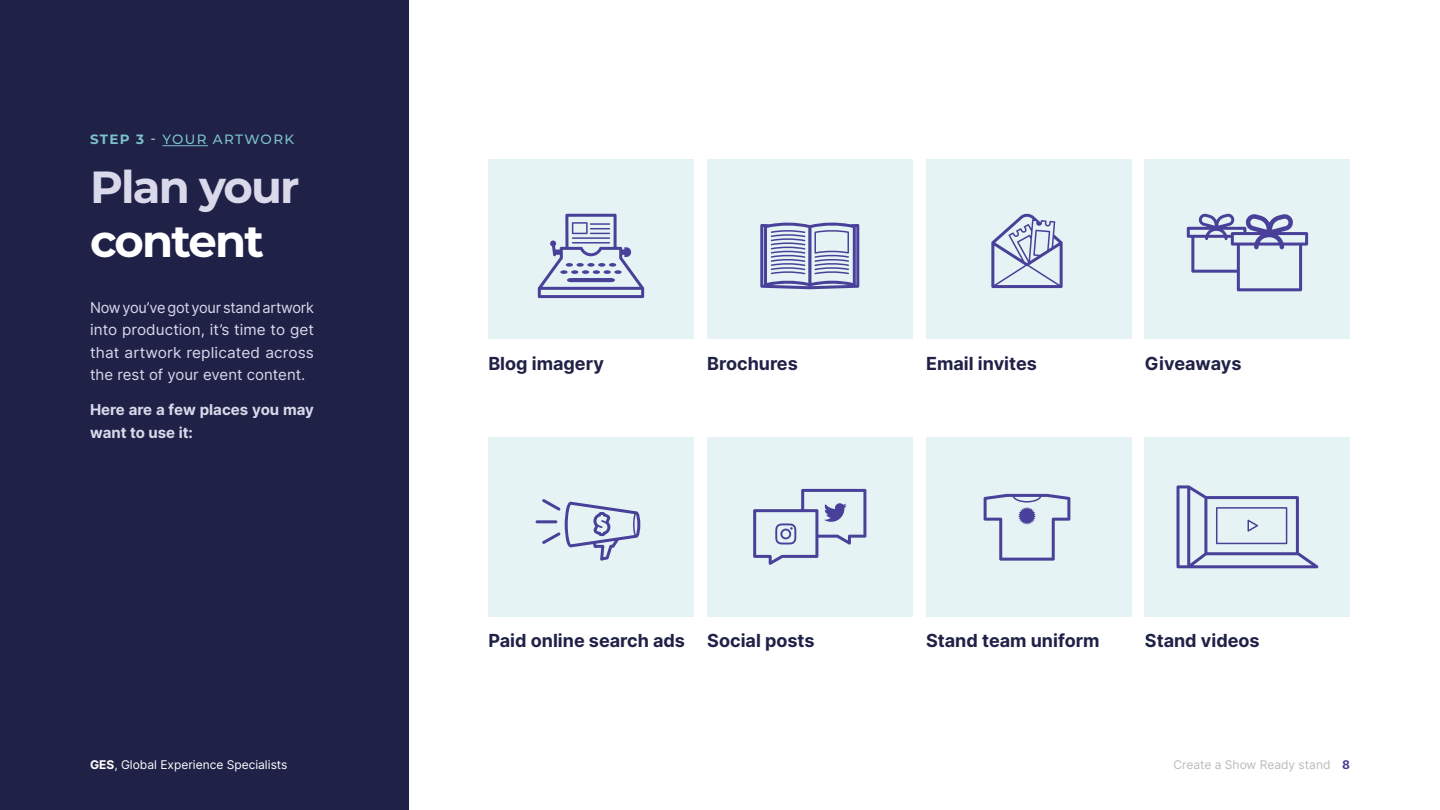
<style>
.page{position:relative;width:1440px;height:810px;background:#fff}
.page>*{position:absolute;margin:0;border:0;box-sizing:border-box;transform-origin:0 0}
.t1{font:700 45px "Montserrat";letter-spacing:-.04em;color:#dad9eb}
.t2{font:700 45px "Montserrat";letter-spacing:-.04em;color:#fff}
.t3{font:700 18px "Inter";color:#1f2147}
.t4{font:15px/22.5px "Inter";color:#dad9eb;text-align:justify}
.t5{font:700 15px/22.5px "Inter";color:#dad9eb}
.t6{font:500 13.5px "Montserrat";letter-spacing:.1em;color:#7bc2ca}
.t7{font:12px "Inter";color:#fff}
.t8{font:12px "Inter";color:#bbbbbd}
.s1{font-weight:700}
.s2{color:#b0dadf}
.s3{font-weight:700;color:#484099}
</style>
<div class="page">
<div style="left:0;top:0;width:409px;height:810px;background:#1f2147"></div>
<div style="left:707px;top:159px;width:205px;height:180px;background:#e5f3f4"></div>
<div style="left:488px;top:159px;width:206px;height:180px;background:#e5f3f4"></div>
<div style="left:488px;top:437px;width:206px;height:180px;background:#e5f3f4"></div>
<div style="left:707px;top:437px;width:205px;height:180px;background:#e5f3f4"></div>
<div style="left:926px;top:159px;width:205px;height:180px;background:#e5f3f4"></div>
<div style="left:926px;top:437px;width:205px;height:180px;background:#e5f3f4"></div>
<div style="left:1145px;top:159px;width:205px;height:180px;background:#e5f3f4"></div>
<div style="left:1145px;top:437px;width:205px;height:180px;background:#e5f3f4"></div>
<hr style="left:162px;top:145px;width:46px;height:1px;background:#7bc2ca">
<svg style="left:760px;top:222px;width:99px;height:67px"></svg>
<svg style="left:538px;top:214px;width:106px;height:84px"></svg>
<svg style="left:984px;top:494px;width:86px;height:67px"></svg>
<svg style="left:1177px;top:485px;width:142px;height:83px"></svg>
<svg style="left:753px;top:489px;width:113px;height:76px"></svg>
<hr style="left:536px;top:520px;width:21px;height:3px;background:#484099;border-radius:2px">
<svg style="left:542px;top:499px;width:98px;height:62px"></svg>
<svg style="left:1187px;top:213px;width:121px;height:78px"></svg>
<svg style="left:991px;top:213px;width:72px;height:75px"></svg>
<p class="t6" style="left:90px;top:130px;width:206px"><span class="s1">STEP 3</span> <span class="s2">-</span> YOUR ARTWORK</p>
<h1 class="t1" style="left:90px;top:155px;width:211px">Plan your</h1>
<h1 class="t2" style="left:90px;top:209px;width:175px">content</h1>
<p class="t4" style="left:90px;top:296px;width:226px">Now you’ve got your stand artwork into production, it’s time to get that artwork replicated across the rest of your event content.</p>
<p class="t5" style="left:90px;top:398px;width:226px">Here are a few places you may want to use it:</p>
<p class="t3" style="left:488px;top:350px;width:117px">Blog imagery</p>
<p class="t3" style="left:707px;top:350px;width:92px">Brochures</p>
<p class="t3" style="left:926px;top:350px;width:112px">Email invites</p>
<p class="t3" style="left:1145px;top:350px;width:98px">Giveaways</p>
<p class="t3" style="left:488px;top:628px;width:198px">Paid online search ads</p>
<p class="t3" style="left:707px;top:628px;width:109px">Social posts</p>
<p class="t3" style="left:926px;top:628px;width:175px">Stand team uniform</p>
<p class="t3" style="left:1145px;top:628px;width:116px">Stand videos</p>
<p class="t7" style="left:90px;top:756px;width:199px"><span class="s1">GES</span>, Global Experience Specialists</p>
<p class="t8" style="left:1173px;top:756px;width:178px">Create a Show Ready stand <span class="s3">8</span></p>
</div>
